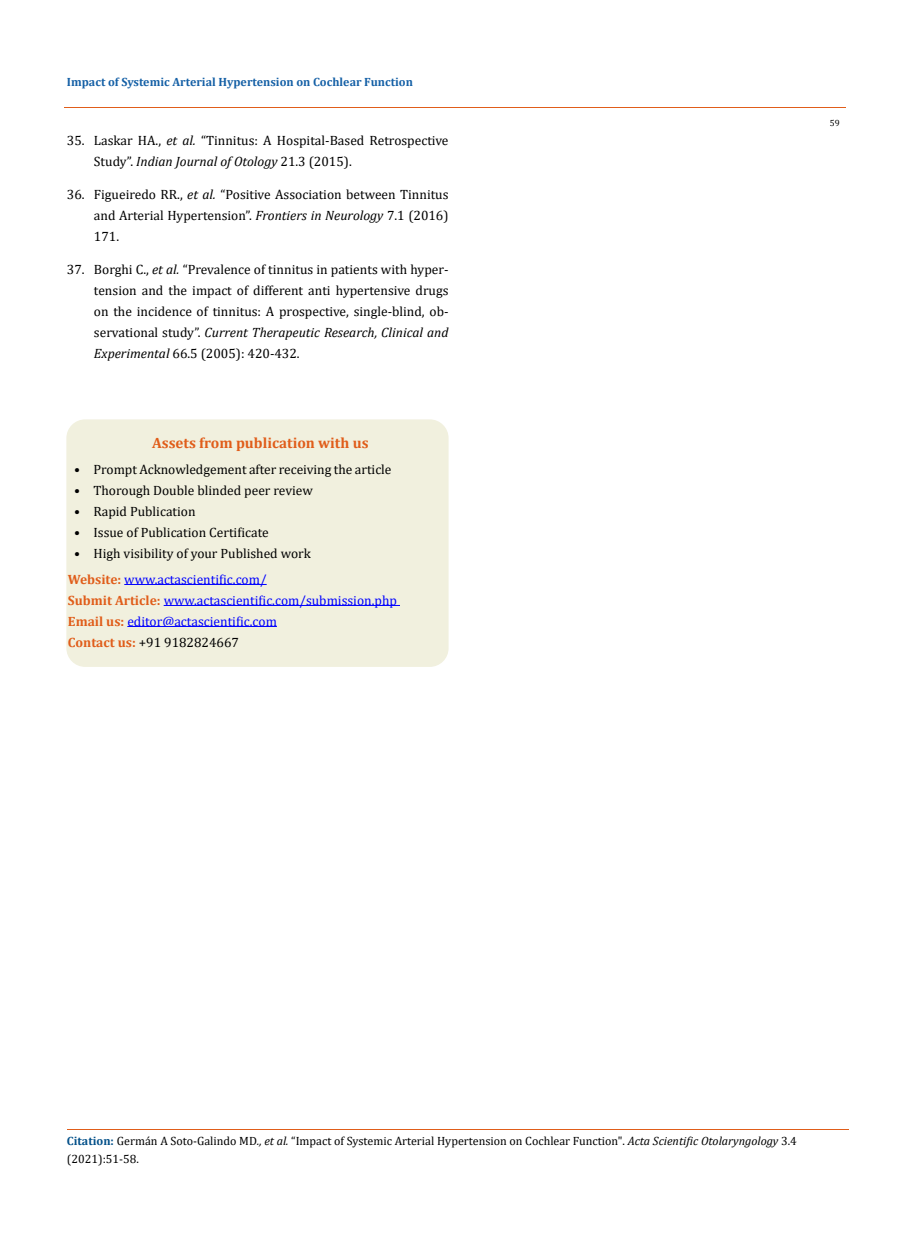
<style>
.page{position:relative;width:917px;height:1242px;background:#fff}
.page>*{position:absolute;margin:0;border:0;box-sizing:border-box;transform-origin:0 0}
.t1{font:700 15px "Cambria";color:#e05d1a}
.t2{font:13.5px/21px "Cambria";color:#000;text-align:justify}
.t3{font:13.5px/21px "Cambria";color:#00f}
.t4{font:12px/18px "Cambria";color:#000}
.t5{font:700 12px "Cambria";color:#1560a6}
.t6{font:9px "Cambria";color:#000}
.s1{font-style:italic}
.s2{font-weight:700;color:#e05d1a}
.s3{color:#000}
.s4{font-weight:700;color:#035089}
</style>
<div class="page">
<hr style="left:64px;top:108px;width:781px;height:1px;background:#e05d1a">
<hr style="left:67px;top:1130px;width:781px;height:1px;background:#e05d1a">
<div style="left:67px;top:420px;width:381px;height:246px;background:#f1f0de;border-radius:18px"></div>
<div style="left:66px;top:419px;width:382px;height:248px;border:2px solid #f1f0de;border-radius:18px"></div>
<hr style="left:124px;top:584px;width:143px;height:1px;background:#00f">
<hr style="left:164px;top:605px;width:236px;height:1px;background:#00f">
<hr style="left:127px;top:626px;width:150px;height:1px;background:#00f">
<p class="t5" style="left:67px;top:73px;width:347px">Impact of Systemic Arterial Hypertension on Cochlear Function</p>
<p class="t2" style="left:94px;top:130px;width:356px;text-indent:-27px">35. Laskar HA., <span class="s1">et al.</span> “Tinnitus: A Hospital-Based Retrospective<br>Study”. <span class="s1">Indian Journal of Otology</span> 21.3 (2015).</p>
<p class="t2" style="left:94px;top:184px;width:356px;text-indent:-27px">36. Figueiredo RR., <span class="s1">et al.</span> “Positive Association between Tinnitus and Arterial Hypertension”. <span class="s1">Frontiers in Neurology</span> 7.1 (2016)<br>171.</p>
<p class="t2" style="left:94px;top:259px;width:356px;text-indent:-27px">37. Borghi C., <span class="s1">et al.</span> “Prevalence of tinnitus in patients with hyper&shy;tension and the impact of different anti hypertensive drugs on the incidence of tinnitus: A prospective, single-blind, ob&shy;servational study”. <span class="s1">Current Therapeutic Research, Clinical and Experimental</span> 66.5 (2005): 420-432.</p>
<p class="t1" style="left:152px;top:433px;width:218px">Assets from publication with us</p>
<p class="t2" style="left:74px;top:459px;width:319px">• Prompt Acknowledgement after receiving the article</p>
<p class="t2" style="left:74px;top:480px;width:240px">• Thorough Double blinded peer review</p>
<p class="t2" style="left:74px;top:501px;width:123px">• Rapid Publication</p>
<p class="t2" style="left:74px;top:522px;width:196px">• Issue of Publication Certificate</p>
<p class="t2" style="left:74px;top:543px;width:238px">• High visibility of your Published work</p>
<p class="t3" style="left:68px;top:568px;width:330px"><span class="s2">Website:</span> www.actascientific.com/<br><span class="s2">Submit Article:</span> www.actascientific.com/submission.php <span class="s2">Email us:</span> editor@actascientific.com<br><span class="s2">Contact us:</span> <span class="s3">+91 9182824667</span></p>
<p class="t6" style="left:829px;top:118px;width:11px">59</p>
<p class="t4" style="left:67px;top:1132px;width:731px"><span class="s4">Citation:</span> Germán A Soto-Galindo MD<span class="s1">., et al.</span> “Impact of Systemic Arterial Hypertension on Cochlear Function". <span class="s1">Acta Scientific Otolaryngology</span> 3.4 (2021):51-58.</p>
</div>
